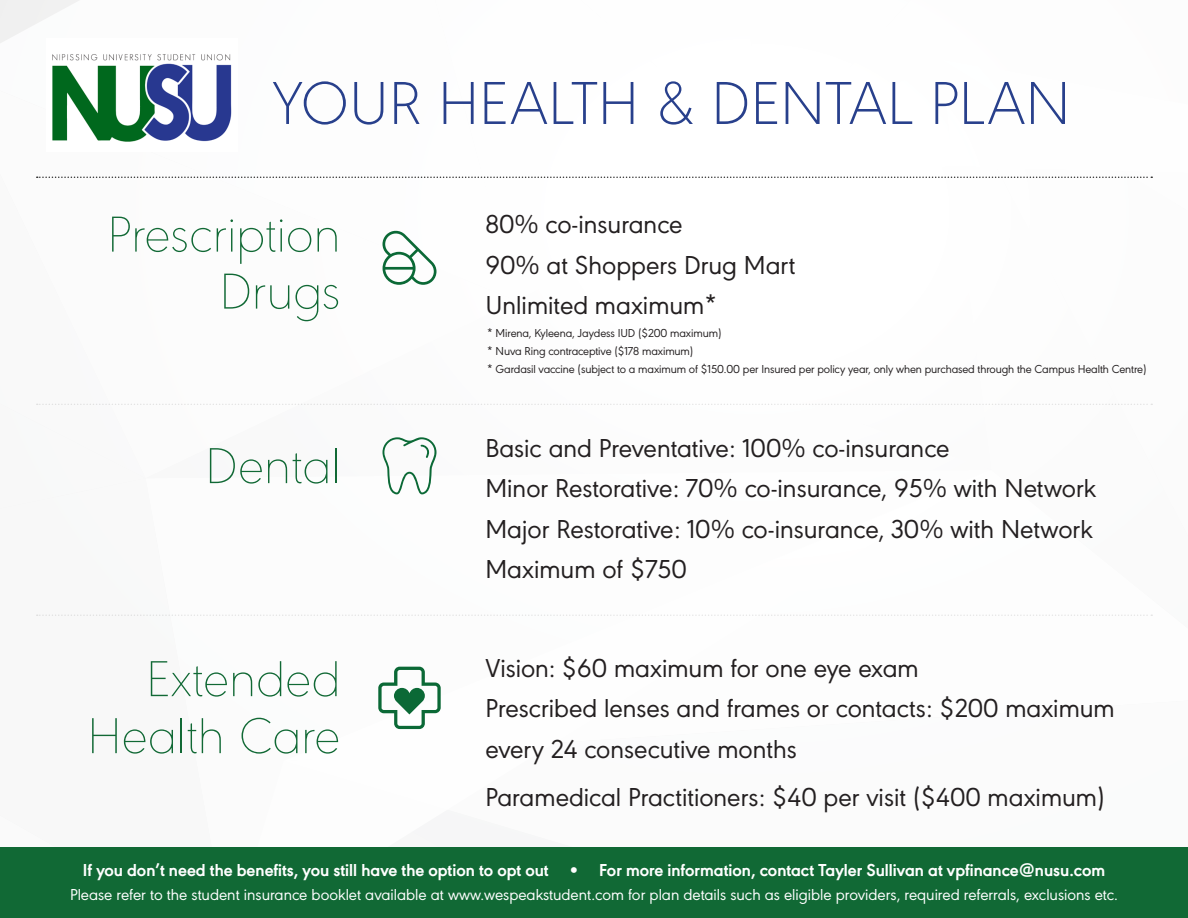
<style>
.page{position:relative;width:1188px;height:918px;background:#fff}
.page>*{position:absolute;margin:0;border:0;box-sizing:border-box;transform-origin:0 0}
.Content{font:200 63px "URW Geometric";color:#28408c}
.Content-2{font:100 52.5px "URW Geometric";color:#116935}
.Content_Plan_Details{font:27px/40.5px "URW Geometric";color:#231f20}
.Content_Small{font:700 18px "URW Geometric";color:#fff}
.Content_Small-2{font:16.5px "URW Geometric";color:#fff}
.Content_Plan_Details-2{font:12px "URW Geometric";letter-spacing:-.01em;color:#231f20}
</style>
<div class="page">
<svg style="left:37px;top:0;width:1116px;height:178px"></svg>
<svg style="left:37px;top:404px;width:1115px;height:1px"></svg>
<svg style="left:37px;top:614px;width:1115px;height:2px"></svg>
<svg style="left:382px;top:231px;width:54px;height:54px"></svg>
<svg style="left:382px;top:437px;width:54px;height:57px"></svg>
<svg style="left:378px;top:667px;width:63px;height:62px"></svg>
<img style="left:46px;top:39px;width:191px;height:113px">
<div style="left:0;top:847px;width:1188px;height:71px;background:#116935"></div>
<p class="Content" style="left:272px;top:58px;width:800px">YOUR HEALTH &amp; DENTAL PLAN</p>
<p class="Content-2" style="left:107px;top:197px;width:235px">Prescription</p>
<p class="Content-2" style="left:220px;top:254px;width:122px">Drugs</p>
<p class="Content-2" style="left:205px;top:429px;width:137px">Dental</p>
<p class="Content-2" style="left:146px;top:642px;width:196px">Extended</p>
<p class="Content-2" style="left:87px;top:699px;width:255px">Health Care</p>
<p class="Content_Plan_Details" style="left:485px;top:202px;width:199px">80% co-insurance</p>
<p class="Content_Plan_Details" style="left:485px;top:242px;width:312px">90% at Shoppers Drug Mart</p>
<p class="Content_Plan_Details" style="left:485px;top:283px;width:233px">Unlimited maximum*</p>
<p class="Content_Plan_Details-2" style="left:487px;top:325px;width:236px">* Mirena, Kyleena, Jaydess IUD ($200 maximum)</p>
<p class="Content_Plan_Details-2" style="left:487px;top:343px;width:208px">* Nuva Ring contraceptive ($178 maximum)</p>
<p class="Content_Plan_Details-2" style="left:487px;top:361px;width:661px">* Gardasil vaccine (subject to a maximum of $150.00 per Insured per policy year, only when purchased through the Campus Health Centre)</p>
<p class="Content_Plan_Details" style="left:485px;top:425px;width:466px">Basic and Preventative: 100% co-insurance</p>
<p class="Content_Plan_Details" style="left:485px;top:466px;width:612px">Minor Restorative: 70% co-insurance, 95% with Network</p>
<p class="Content_Plan_Details" style="left:485px;top:506px;width:609px">Major Restorative: 10% co-insurance, 30% with Network</p>
<p class="Content_Plan_Details" style="left:485px;top:547px;width:203px">Maximum of $750</p>
<p class="Content_Plan_Details" style="left:485px;top:645px;width:435px">Vision: $60 maximum for one eye exam</p>
<p class="Content_Plan_Details" style="left:485px;top:686px;width:631px">Prescribed lenses and frames or contacts: $200 maximum every 24 consecutive months</p>
<p class="Content_Plan_Details" style="left:485px;top:774px;width:621px">Paramedical Practitioners: $40 per visit ($400 maximum)</p>
<p class="Content_Small" style="left:83px;top:857px;width:1024px">If you don’t need the benefits, you still have the option to opt out • For more information, contact Tayler Sullivan at vpfinance@nusu.com</p>
<p class="Content_Small-2" style="left:70px;top:883px;width:1049px">Please refer to the student insurance booklet available at www.wespeakstudent.com for plan details such as eligible providers, required referrals, exclusions etc.</p>
</div>
